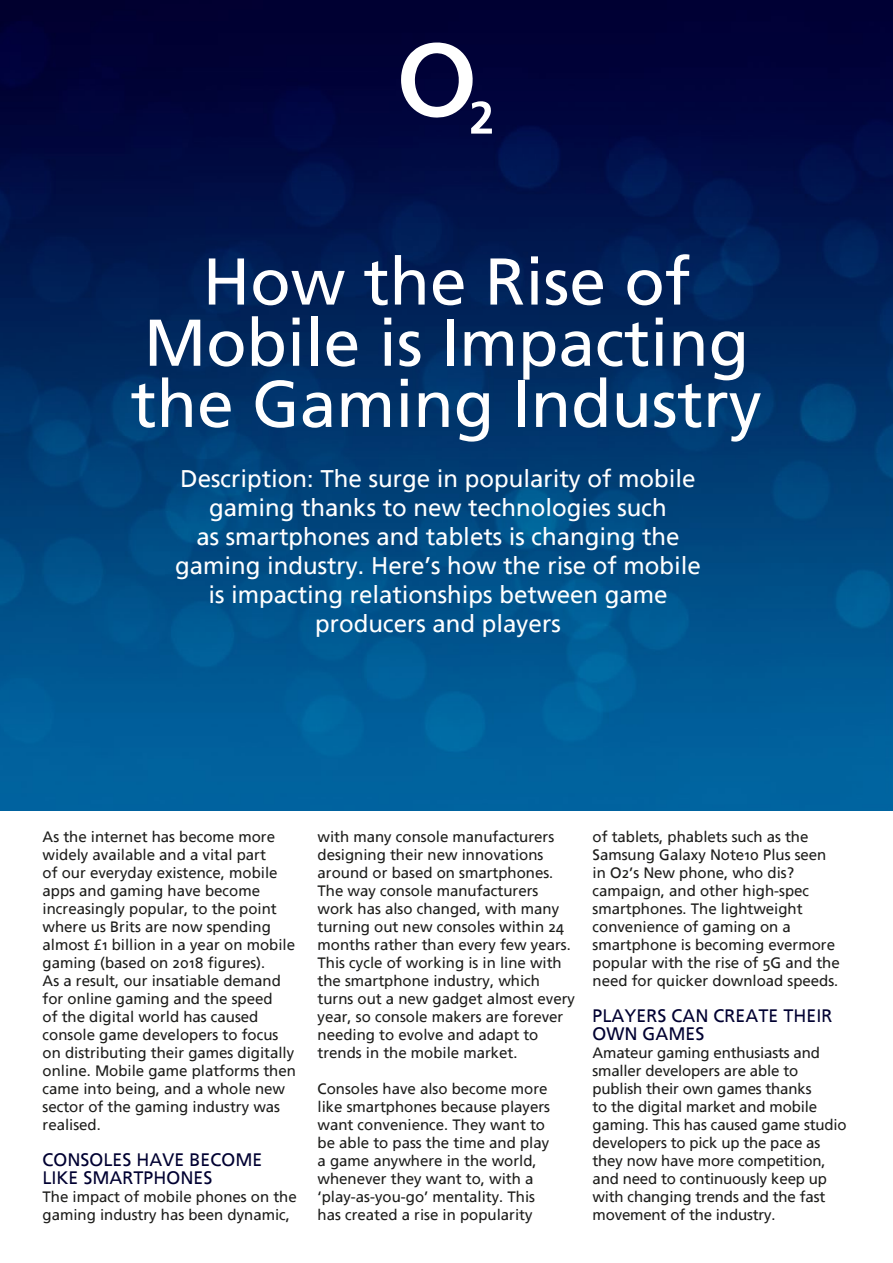
<style>
.page{position:relative;width:893px;height:1263px;background:#fff}
.page>*{position:absolute;margin:0;border:0;box-sizing:border-box;transform-origin:0 0}
.t1{font:66px/61.2px "Frutiger Linotype";color:#fff;text-align:center}
.t2{font:24px/28.8px "Frutiger Linotype";color:#fff;text-align:center}
.t3{font:18px/18px "Frutiger Linotype";color:#000031}
.t4{font:15px/18px "Frutiger Linotype";color:#1d1d1b}
</style>
<div class="page">
<img style="left:0;top:0;width:893px;height:810px">
<svg style="left:401px;top:42px;width:91px;height:92px"></svg>
<h1 class="t1" style="left:131px;top:251px;width:632px">How the Rise of<br>Mobile is Impacting the Gaming Industry</h1>
<p class="t2" style="left:175px;top:465px;width:527px">Description: The surge in popularity of mobile gaming thanks to new technologies such<br>as smartphones and tablets is changing the gaming industry. Here’s how the rise of mobile is impacting relationships between game producers and players</p>
<p class="t4" style="left:43px;top:827px;width:255px">As the internet has become more widely available and a vital part<br>of our everyday existence, mobile apps and gaming have become increasingly popular, to the point where us Brits are now spending almost £1 billion in a year on mobile gaming (based on 2018 figures).<br>As a result, our insatiable demand for online gaming and the speed<br>of the digital world has caused console game developers to focus on distributing their games digitally online. Mobile game platforms then came into being, and a whole new sector of the gaming industry was realised.</p>
<p class="t3" style="left:43px;top:1150px;width:222px">CONSOLES HAVE BECOME<br>LIKE SMARTPHONES</p>
<p class="t4" style="left:43px;top:1187px;width:256px">The impact of mobile phones on the gaming industry has been dynamic,</p>
<p class="t4" style="left:317px;top:827px;width:259px">with many console manufacturers designing their new innovations around or based on smartphones.<br>The way console manufacturers work has also changed, with many turning out new consoles within 24 months rather than every few years.<br>This cycle of working is in line with the smartphone industry, which turns out a new gadget almost every year, so console makers are forever needing to evolve and adapt to trends in the mobile market.</p>
<p class="t4" style="left:317px;top:1079px;width:234px">Consoles have also become more like smartphones because players want convenience. They want to be able to pass the time and play a game anywhere in the world, whenever they want to, with a ‘play-as-you-go’ mentality. This has created a rise in popularity</p>
<p class="t4" style="left:592px;top:827px;width:249px">of tablets, phablets such as the<br>Samsung Galaxy Note10 Plus seen in O2’s New phone, who dis? campaign, and other high-spec smartphones. The lightweight convenience of gaming on a smartphone is becoming evermore popular with the rise of 5G and the need for quicker download speeds.</p>
<p class="t3" style="left:592px;top:1006px;width:242px">PLAYERS CAN CREATE THEIR<br>OWN GAMES</p>
<p class="t4" style="left:592px;top:1043px;width:256px">Amateur gaming enthusiasts and smaller developers are able to publish their own games thanks<br>to the digital market and mobile gaming. This has caused game studio developers to pick up the pace as they now have more competition, and need to continuously keep up with changing trends and the fast movement of the industry.</p>
</div>
